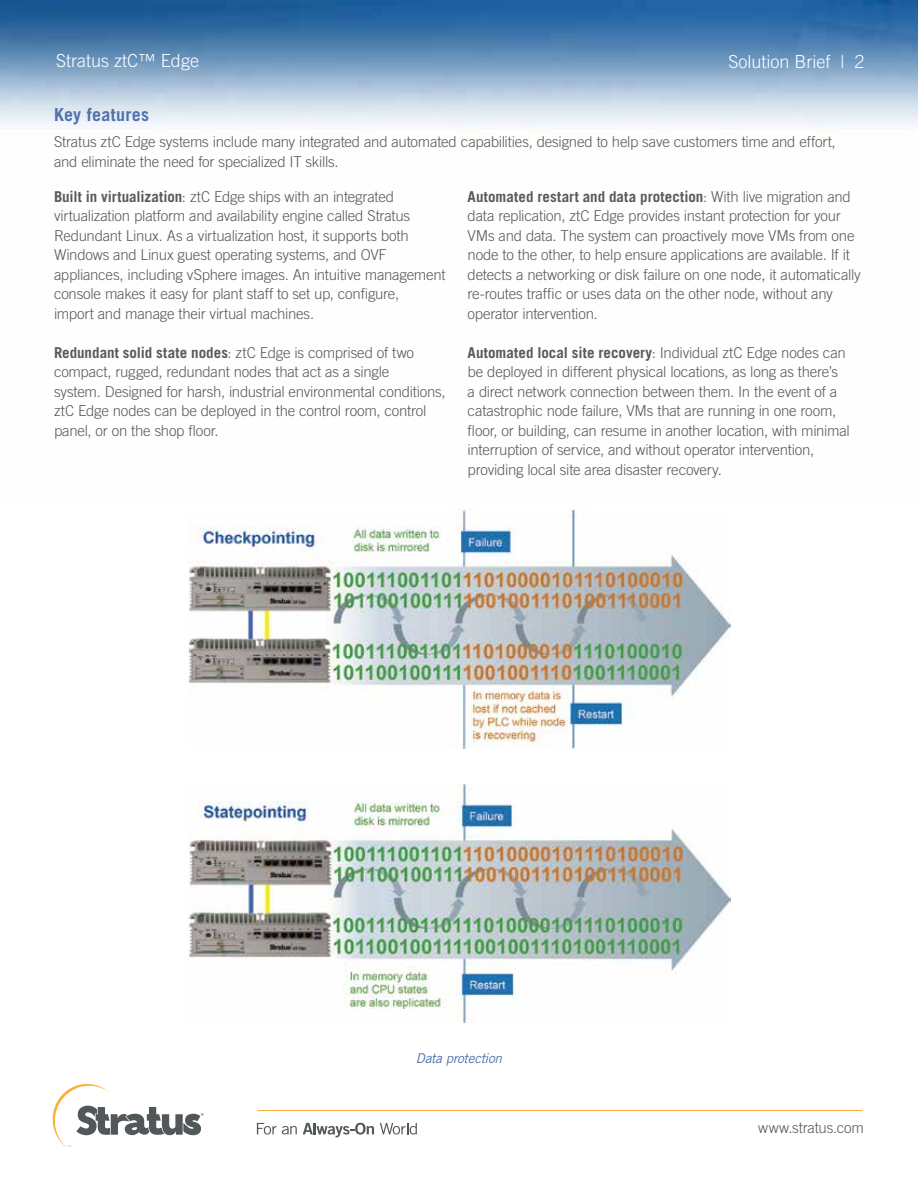
<style>
.page{position:relative;width:918px;height:1188px;background:#fff}
.page>*{position:absolute;margin:0;border:0;box-sizing:border-box;transform-origin:0 0}
.t1{font:300 18px "Trade Gothic LT Std";color:#fff}
.t2{font:700 18px "Trade Gothic LT Std";letter-spacing:.02em;color:#5073ac}
.t3{font:300 15px/19.5px "Trade Gothic LT Std";letter-spacing:-.015em;color:#58595b}
.t4{font:italic 13.5px "Trade Gothic LT Std";letter-spacing:-.02em;color:#5073ac}
.s1{font-weight:700}
</style>
<div class="page">
<svg style="left:257px;top:1123px;width:40px;height:12px"></svg>
<svg style="left:303px;top:1123px;width:71px;height:14px"></svg>
<svg style="left:380px;top:1123px;width:37px;height:12px"></svg>
<svg style="left:53px;top:1084px;width:151px;height:64px"></svg>
<hr style="left:257px;top:1110px;width:606px;height:1px;background:#fbaf34">
<img style="left:0;top:0;width:918px;height:126px">
<img style="left:188px;top:510px;width:543px;height:239px">
<img style="left:188px;top:785px;width:543px;height:237px">
<p class="t1" style="left:56px;top:50px;width:144px">Stratus ztC™ Edge</p>
<p class="t1" style="left:729px;top:50px;width:138px">Solution Brief | 2</p>
<p class="t2" style="left:54px;top:104px;width:97px">Key features</p>
<p class="t3" style="left:54px;top:132px;width:783px">Stratus ztC Edge systems include many integrated and automated capabilities, designed to help save customers time and effort, and eliminate the need for specialized IT skills.</p>
<p class="t3" style="left:54px;top:186px;width:393px"><span class="s1">Built in virtualization</span>: ztC Edge ships with an integrated virtualization platform and availability engine called Stratus Redundant Linux. As a virtualization host, it supports both Windows and Linux guest operating systems, and OVF appliances, including vSphere images. An intuitive management console makes it easy for plant staff to set up, configure,<br>import and manage their virtual machines.</p>
<p class="t3" style="left:54px;top:342px;width:393px"><span class="s1">Redundant solid state nodes</span>: ztC Edge is comprised of two compact, rugged, redundant nodes that act as a single<br>system. Designed for harsh, industrial environmental conditions, ztC Edge nodes can be deployed in the control room, control panel, or on the shop floor.</p>
<p class="t3" style="left:468px;top:186px;width:395px"><span class="s1">Automated restart and data protection</span>: With live migration and data replication, ztC Edge provides instant protection for your VMs and data. The system can proactively move VMs from one node to the other, to help ensure applications are available. If it detects a networking or disk failure on one node, it automatically re-routes traffic or uses data on the other node, without any operator intervention.</p>
<p class="t3" style="left:468px;top:342px;width:384px"><span class="s1">Automated local site recovery</span>: Individual ztC Edge nodes can be deployed in different physical locations, as long as there’s<br>a direct network connection between them. In the event of a catastrophic node failure, VMs that are running in one room, floor, or building, can resume in another location, with minimal interruption of service, and without operator intervention, providing local site area disaster recovery.</p>
<p class="t4" style="left:416px;top:1050px;width:88px">Data protection</p>
<p class="t3" style="left:758px;top:1118px;width:107px">www.stratus.com</p>
</div>
